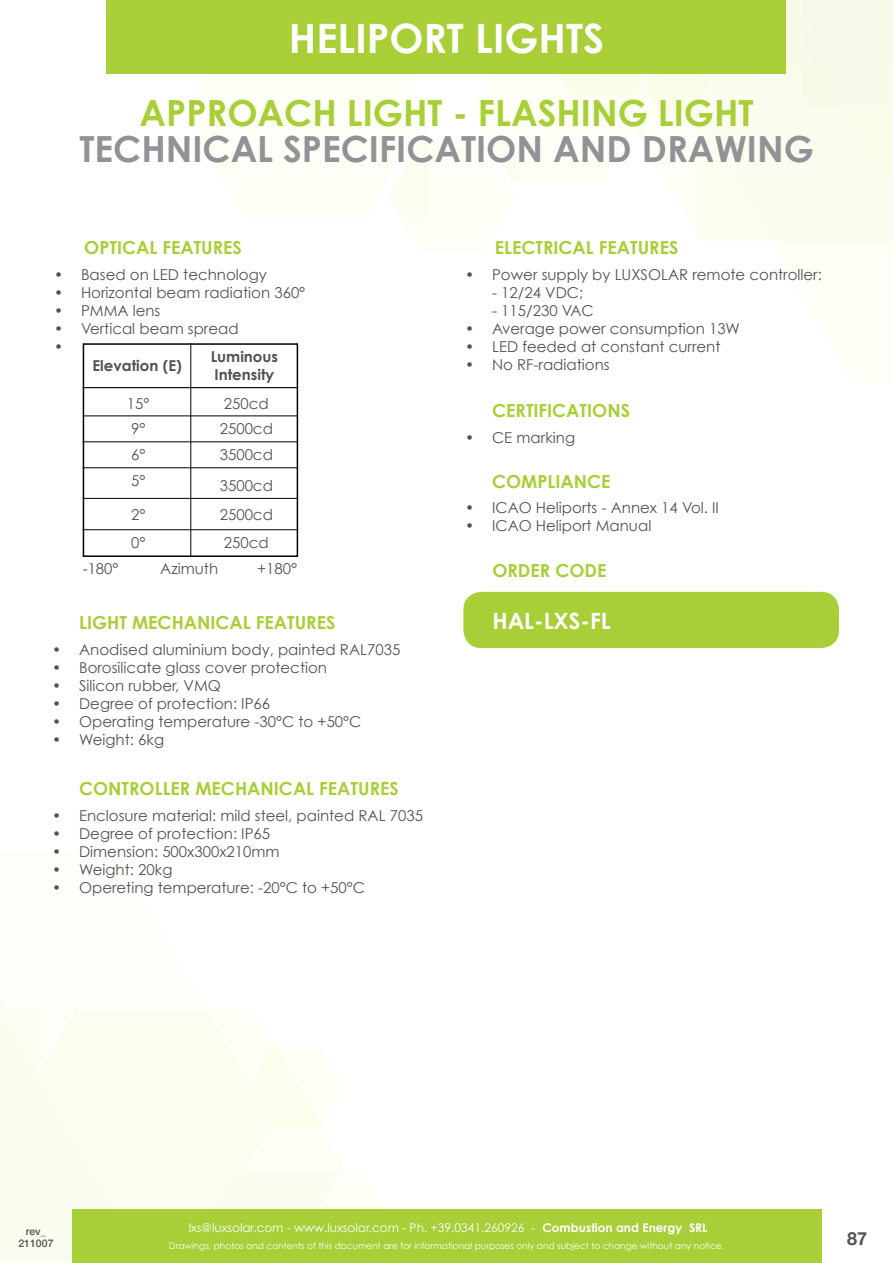
<style>
.page{position:relative;width:893px;height:1263px;background:#fff}
.page>*{position:absolute;margin:0;border:0;box-sizing:border-box;transform-origin:0 0}
.t1{font:700 40.5px "Century Gothic";color:#fff}
.t2{font:700 36px "Century Gothic";color:#909296}
.t3{font:700 36px "Century Gothic";color:#a8ce38}
.t4{font:700 22.5px "Century Gothic";color:#fff}
.t5{font:700 18px "Century Gothic";color:#a8ce38}
.t6{font:700 18px "Helvetica Neue";color:#515254}
.t7{font:15px/26px "Century Gothic";color:#515254}
.t8{font:700 15px/18px "Century Gothic";color:#515254}
.t9{font:12px "Century Gothic";color:#fff}
.t10{font:500 10.5px/12.6px "Helvetica Neue";color:#515254;text-align:center}
.t11{font:9px "Century Gothic";color:#fff}
.s1{font-weight:700}
</style>
<div class="page">
<svg style="left:106px;top:0;width:787px;height:242px"></svg>
<div style="left:538px;top:0;width:355px;height:181px;background:#fbfcf0"></div>
<div style="left:72px;top:1209px;width:749px;height:54px;background:#a8ce38"></div>
<div style="left:107px;top:0;width:679px;height:74px;background:#a8ce38"></div>
<svg style="left:0;top:999px;width:341px;height:264px"></svg>
<div style="left:463px;top:592px;width:376px;height:56px;background:#a8ce38;border-radius:18px"></div>
<div style="left:83px;top:343px;width:215px;height:214px;border:2px solid #000"></div>
<hr style="left:190px;top:343px;width:1px;height:214px;background:#000">
<hr style="left:83px;top:387px;width:215px;height:1px;background:#000">
<hr style="left:83px;top:415px;width:215px;height:1px;background:#000">
<hr style="left:83px;top:498px;width:215px;height:1px;background:#000">
<hr style="left:83px;top:441px;width:215px;height:1px;background:#000">
<hr style="left:83px;top:467px;width:215px;height:1px;background:#000">
<hr style="left:83px;top:529px;width:215px;height:1px;background:#000">
<h1 class="t1" style="left:289px;top:12px;width:317px">HELIPORT LIGHTS</h1>
<h2 class="t3" style="left:140px;top:91px;width:616px">APPROACH LIGHT - FLASHING LIGHT</h2>
<h2 class="t2" style="left:79px;top:127px;width:736px">TECHNICAL SPECIFICATION AND DRAWING</h2>
<p class="t5" style="left:84px;top:236px;width:159px">OPTICAL FEATURES</p>
<p class="t7" style="left:54px;top:262px;width:214px">• Based on LED technology</p>
<p class="t7" style="left:54px;top:280px;width:253px">• Horizontal beam radiation 360°</p>
<p class="t7" style="left:54px;top:298px;width:108px">• PMMA lens</p>
<p class="t7" style="left:54px;top:320px;width:186px;line-height:18px">• Vertical beam spread •</p>
<p class="t8" style="left:211px;top:348px;width:69px">Luminous<br>Intensity</p>
<p class="t8" style="left:92px;top:357px;width:91px">Elevation (E)</p>
<p class="t7" style="left:127px;top:390px;width:24px">15°</p>
<p class="t7" style="left:220px;top:390px;width:55px">250cd<br>2500cd<br>3500cd</p>
<p class="t7" style="left:220px;top:471px;width:55px;line-height:28.7px;text-align:justify">3500cd 2500cd 250cd</p>
<p class="t7" style="left:131px;top:416px;width:16px;text-align:justify">9° 6° 5°</p>
<p class="t7" style="left:131px;top:500px;width:16px;line-height:28.7px">2°<br>0°</p>
<p class="t7" style="left:83px;top:556px;width:37px">-180°</p>
<p class="t7" style="left:160px;top:556px;width:59px">Azimuth</p>
<p class="t7" style="left:257px;top:556px;width:42px">+180°</p>
<p class="t5" style="left:79px;top:611px;width:11px">light</p>
<p class="t5" style="left:132px;top:611px;width:205px">MECHANICAL FEATURES</p>
<p class="t7" style="left:52px;top:636px;width:350px">• Anodised aluminium body, painted RAL7035</p>
<p class="t7" style="left:52px;top:654px;width:276px">• Borosilicate glass cover protection</p>
<p class="t7" style="left:52px;top:672px;width:170px">• Silicon rubber, VMQ</p>
<p class="t7" style="left:52px;top:690px;width:220px">• Degree of protection: IP66</p>
<p class="t7" style="left:52px;top:708px;width:311px">• Operating temperature -30°C to +50°C</p>
<p class="t7" style="left:52px;top:726px;width:114px">• Weight: 6kg</p>
<p class="t5" style="left:79px;top:777px;width:12px">controller</p>
<p class="t5" style="left:195px;top:777px;width:205px">MECHANICAL FEATURES</p>
<p class="t7" style="left:52px;top:803px;width:372px">• Enclosure material: mild steel, painted RAL 7035</p>
<p class="t7" style="left:52px;top:821px;width:220px">• Degree of protection: IP65</p>
<p class="t7" style="left:52px;top:839px;width:229px">• Dimension: 500x300x210mm</p>
<p class="t7" style="left:52px;top:857px;width:122px">• Weight: 20kg</p>
<p class="t7" style="left:52px;top:875px;width:314px">• Opereting temperature: -20°C to +50°C</p>
<p class="t5" style="left:495px;top:236px;width:185px">ELECTRICAL FEATURES</p>
<p class="t7" style="left:465px;top:261px;width:358px">• Power supply by LUXSOLAR remote controller:</p>
<p class="t7" style="left:492px;top:279px;width:93px">- 12/24 VDC;</p>
<p class="t7" style="left:492px;top:297px;width:103px">- 115/230 VAC</p>
<p class="t7" style="left:465px;top:315px;width:276px">• Average power consumption 13W</p>
<p class="t7" style="left:465px;top:333px;width:257px">• LED feeded at constant current</p>
<p class="t7" style="left:465px;top:351px;width:146px">• No RF-radiations</p>
<p class="t5" style="left:492px;top:399px;width:139px">CERTIFICATIONS</p>
<p class="t7" style="left:465px;top:424px;width:111px">• CE marking</p>
<p class="t5" style="left:492px;top:470px;width:120px">COMPLIANCE</p>
<p class="t7" style="left:465px;top:495px;width:255px">• ICAO Heliports - Annex 14 Vol. II</p>
<p class="t7" style="left:465px;top:513px;width:188px">• ICAO Heliport Manual</p>
<p class="t5" style="left:492px;top:559px;width:116px">ORDER CODE</p>
<h3 class="t4" style="left:492px;top:607px;width:120px">HAL-LXS-FL</h3>
<p class="t10" style="left:18px;top:1224px;width:37px">rev_<br>211007</p>
<p class="t9" style="left:189px;top:1221px;width:520px">lxs@luxsolar.com - www.luxsolar.com - Ph. +39.0341.260926 - <span class="s1">Combustion and Energy SRL</span></p>
<p class="t11" style="left:169px;top:1241px;width:557px">Drawings, photos and contents of this document are for informational purposes only and subject to change without any notice.</p>
<p class="t6" style="left:847px;top:1224px;width:22px">87</p>
</div>
